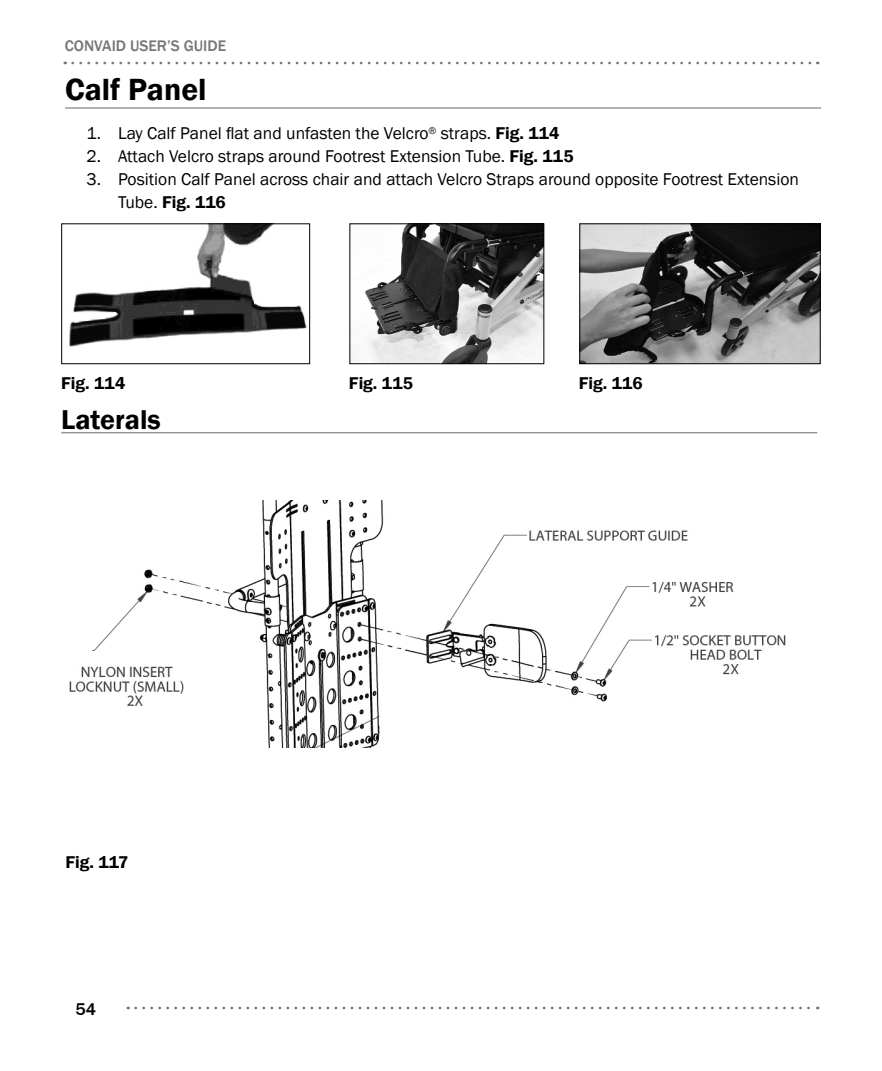
<style>
.page{position:relative;width:882px;height:1071px;background:#fff}
.page>*{position:absolute;margin:0;border:0;box-sizing:border-box;transform-origin:0 0}
.Etac_Sub_Header{font:600 31.5px "Franklin Gothic";color:#000}
.t1{font:600 28px "Franklin Gothic";color:#000}
.t2{font:17.5px/22.8px "Franklin Gothic";color:#000}
.t3{font:600 17.5px "Franklin Gothic";color:#000}
.t4{font:500 17.5px "Franklin Gothic";color:#000}
.t5{font:500 15.75px "Franklin Gothic";color:#767676}
.s1{font-weight:600}
</style>
<div class="page">
<svg style="left:73px;top:62px;width:745px;height:2px"></svg>
<svg style="left:136px;top:1007px;width:682px;height:2px"></svg>
<hr style="left:65px;top:108px;width:756px;height:1px;background:#686868">
<img style="left:581px;top:225px;width:238px;height:137px">
<div style="left:579px;top:223px;width:242px;height:141px;border:1px solid #000"></div>
<img style="left:352px;top:225px;width:190px;height:137px">
<div style="left:349px;top:223px;width:195px;height:141px;border:1px solid #000"></div>
<img style="left:69px;top:225px;width:238px;height:122px">
<div style="left:61px;top:223px;width:249px;height:141px;border:1px solid #000"></div>
<img style="left:92px;top:500px;width:694px;height:248px">
<img style="left:69px;top:657px;width:135px;height:58px">
<hr style="left:61px;top:432px;width:756px;height:1px;background:#686868">
<svg style="left:379px;top:671px;width:407px;height:77px"></svg>
<p class="t5" style="left:65px;top:36px;width:163px">CONVAID USER’S GUIDE</p>
<p class="Etac_Sub_Header" style="left:65px;top:70px;width:143px">Calf Panel</p>
<p class="t2" style="left:87px;top:123px;width:474px">1. Lay Calf Panel flat and unfasten the Velcro<sup>®</sup> straps. <span class="s1">Fig. 114</span></p>
<p class="t2" style="left:87px;top:145px;width:488px">2. Attach Velcro straps around Footrest Extension Tube. <span class="s1">Fig. 115</span></p>
<p class="t2" style="left:118px;top:168px;width:682px;text-indent:-32px">3. Position Calf Panel across chair and attach Velcro Straps around opposite Footrest Extension<br>Tube. <span class="s1">Fig. 116</span></p>
<p class="t3" style="left:61px;top:373px;width:66px">Fig. 114</p>
<p class="t3" style="left:349px;top:373px;width:65px">Fig. 115</p>
<p class="t3" style="left:579px;top:373px;width:65px">Fig. 116</p>
<p class="t1" style="left:61px;top:402px;width:101px">Laterals</p>
<p class="t3" style="left:66px;top:852px;width:64px">Fig. 117</p>
<p class="t4" style="left:75px;top:998px;width:22px">54</p>
</div>
